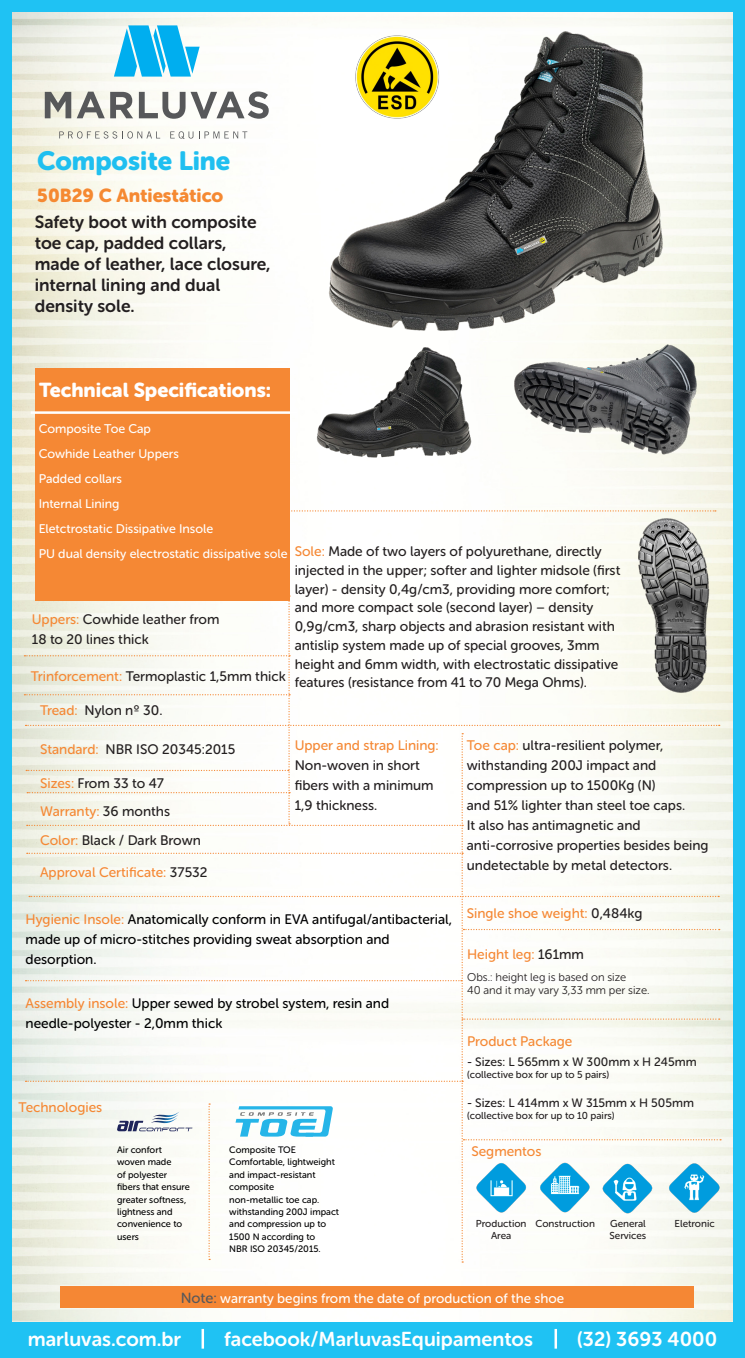
<style>
.page{position:relative;width:745px;height:1358px;background:#fff}
.page>*{position:absolute;margin:0;border:0;box-sizing:border-box;transform-origin:0 0}
.t1{font:26.25px "Museo Sans Rounded 900";color:#1fbff0}
.t2{font:20px "Museo Sans Rounded 700";color:#fff}
.t3{font:20px "Museo Sans Rounded 900";color:#fff}
.t4{font:18.75px "Museo Sans Rounded 900";color:#f58932}
.t5{font:17.5px/21px "Museo Sans Rounded 700";color:#231f20}
.t6{font:13.75px/18.8px "Museo Sans Rounded 500";color:#231f20}
.t7{font:13.75px/20px "Museo Sans Rounded 500";color:#000001}
.t8{font:13.75px "Museo Sans Rounded 500";color:#f58834}
.t9{font:13.5px "Museo Sans Rounded 500";color:#fff}
.t10{font:12.5px "Museo Sans Rounded 500";color:#fff}
.t11{font:12.12px "Museo Sans Rounded 500";color:#231f20}
.t12{font:11.25px "Museo Sans Rounded 300";color:#231f20}
.t13{font:10px/12px "Museo Sans Rounded 500";color:#231f20;text-align:center}
.t14{font:9.25px/12.4px "Museo Sans Rounded 500";color:#000001}
.s1{color:#f58834}
.s2{color:#231f20}
.s3{color:#f58734}
.s4{font-size:14.62px;color:#57585a}
</style>
<div class="page">
<div style="left:0;top:0;width:744px;height:1357px;background:#1fc2f3"></div>
<img style="left:12px;top:12px;width:720px;height:1309px">
<div style="left:35px;top:368px;width:254px;height:232px;background:#f58834"></div>
<hr style="left:31px;top:411px;width:266px;height:3px;background:#fff">
<svg style="left:289px;top:510px;width:426px;height:1px"></svg>
<div style="left:60px;top:1285px;width:634px;height:22px;background:#f58734"></div>
<svg style="left:114px;top:25px;width:85px;height:52px"></svg>
<svg style="left:45px;top:92px;width:26px;height:26px"></svg>
<svg style="left:77px;top:92px;width:56px;height:26px"></svg>
<svg style="left:139px;top:91px;width:129px;height:28px"></svg>
<svg style="left:59px;top:131px;width:101px;height:7px"></svg>
<svg style="left:170px;top:131px;width:77px;height:8px"></svg>
<hr style="left:201px;top:1328px;width:3px;height:20px;background:#fff">
<hr style="left:554px;top:1328px;width:2px;height:20px;background:#fff">
<svg style="left:24px;top:595px;width:696px;height:667px"></svg>
<img style="left:471px;top:1162px;width:60px;height:51px">
<img style="left:597px;top:1162px;width:60px;height:51px">
<img style="left:660px;top:1162px;width:60px;height:51px">
<img style="left:534px;top:1162px;width:60px;height:51px">
<img style="left:635px;top:516px;width:81px;height:179px">
<img style="left:293px;top:30px;width:422px;height:435px">
<p class="t1" style="left:37px;top:145px;width:194px">Composite Line</p>
<p class="t4" style="left:37px;top:185px;width:187px">50B29 C Antiestático</p>
<p class="t5" style="left:35px;top:212px;width:237px">Safety boot with composite toe cap, padded collars, made of leather, lace closure, internal lining and dual density sole.</p>
<p class="t3" style="left:39px;top:379px;width:233px">Technical Specifications:</p>
<p class="t10" style="left:39px;top:421px;width:114px">Composite Toe Cap</p>
<p class="t10" style="left:39px;top:446px;width:141px">Cowhide Leather Uppers</p>
<p class="t10" style="left:39px;top:471px;width:85px">Padded collars</p>
<p class="t10" style="left:39px;top:496px;width:82px">Internal Lining</p>
<p class="t10" style="left:39px;top:521px;width:176px">Eletctrostatic Dissipative Insole</p>
<p class="t10" style="left:39px;top:546px;width:250px">PU dual density electrostatic dissipative sole</p>
<p class="t6" style="left:294px;top:542px;width:327px"><span class="s1">Sole:</span> Made of two layers of polyurethane, directly injected in the upper; softer and lighter midsole (first layer) - density 0,4g/cm3, providing more comfort; and more compact sole (second layer) – density</p>
<p class="t6" style="left:294px;top:617px;width:325px">0,9g/cm3, sharp objects and abrasion resistant with antislip system made up of special grooves, 3mm height and 6mm width, with electrostatic dissipative features (resistance from 41 to 70 Mega Ohms).</p>
<p class="t6" style="left:32px;top:609px;width:189px"><span class="s1">Uppers:</span> Cowhide leather from</p>
<p class="t6" style="left:32px;top:629px;width:118px">18 to 20 lines thick</p>
<p class="t6" style="left:31px;top:666px;width:256px"><span class="s1">Trinforcement:</span> Termoplastic 1,5mm thick</p>
<p class="t6" style="left:40px;top:701px;width:124px"><span class="s1">Tread:</span> Nylon nº 30.</p>
<p class="t6" style="left:40px;top:739px;width:197px"><span class="s1">Standard:</span> NBR ISO 20345:2015</p>
<p class="t6" style="left:40px;top:773px;width:125px"><span class="s1">Sizes:</span> From 33 to 47</p>
<p class="t8" style="left:40px;top:803px;width:131px">Warranty: <span class="s2">36 months</span></p>
<p class="t6" style="left:40px;top:831px;width:162px"><span class="s1">Color:</span> Black / Dark Brown</p>
<p class="t8" style="left:40px;top:864px;width:169px">Approval Certificate: <span class="s2">37532</span></p>
<p class="t7" style="left:26px;top:908px;width:427px"><span class="s3">Hygienic Insole:</span> Anatomically conform in EVA antifugal/antibacterial, made up of micro-stitches providing sweat absorption and</p>
<p class="t7" style="left:26px;top:948px;width:72px">desorption.</p>
<p class="t8" style="left:294px;top:737px;width:145px">Upper and strap Lining:</p>
<p class="t6" style="left:294px;top:755px;width:126px">Non-woven in short</p>
<p class="t6" style="left:294px;top:775px;width:140px">fibers with a minimum</p>
<p class="t6" style="left:294px;top:795px;width:84px">1,9 thickness.</p>
<p class="t6" style="left:466px;top:735px;width:198px"><span class="s1">Toe cap:</span> ultra-resilient polymer,</p>
<p class="t6" style="left:466px;top:755px;width:191px">withstanding 200J impact and</p>
<p class="t6" style="left:466px;top:775px;width:190px">compression up to 1500Kg (N)</p>
<p class="t6" style="left:466px;top:795px;width:220px">and 51% lighter than steel toe caps.</p>
<p class="t6" style="left:466px;top:815px;width:175px">It also has antimagnetic and</p>
<p class="t6" style="left:466px;top:835px;width:243px;line-height:20px">anti-corrosive properties besides being undetectable by metal detectors.</p>
<p class="t8" style="left:466px;top:905px;width:177px">Single shoe weight: <span class="s2">0,484kg</span></p>
<p class="t8" style="left:467px;top:946px;width:118px">Height leg: <span class="s2">161mm</span></p>
<p class="t7" style="left:26px;top:993px;width:365px"><span class="s3">Assembly insole:</span> Upper sewed by strobel system, resin and</p>
<p class="t7" style="left:26px;top:1013px;width:198px">needle-polyester - 2,0mm thick</p>
<p class="t8" style="left:19px;top:1099px;width:85px">Technologies</p>
<p class="t14" style="left:117px;top:1143px;width:74px">Air confort woven made<br>of polyester fibers that ensure greater softness, lightness and convenience to users</p>
<p class="t14" style="left:229px;top:1143px;width:107px">Composite TOE<br>Comfortable, lightweight and impact-resistant composite</p>
<p class="t14" style="left:229px;top:1192px;width:111px">non-metallic toe cap. withstanding 200J impact and compression up to</p>
<p class="t14" style="left:229px;top:1230px;width:87px">1500 N according to</p>
<p class="t14" style="left:229px;top:1242px;width:93px">NBR ISO 20345/2015.</p>
<p class="t12" style="left:467px;top:970px;width:160px">Obs.: height leg is based on size</p>
<p class="t12" style="left:467px;top:984px;width:184px">40 and it may vary 3,33 mm per size.</p>
<p class="t8" style="left:467px;top:1033px;width:107px">Product Package</p>
<p class="t11" style="left:467px;top:1054px;width:231px">- Sizes: L 565mm x W 300mm x H 245mm</p>
<p class="t13" style="left:467px;top:1068px;width:143px">(collective box for up to 5 pairs)</p>
<p class="t11" style="left:467px;top:1095px;width:228px">- Sizes: L 414mm x W 315mm x H 505mm</p>
<p class="t13" style="left:467px;top:1109px;width:149px">(collective box for up to 10 pairs)</p>
<p class="t8" style="left:471px;top:1143px;width:71px">Segmentos</p>
<p class="t13" style="left:475px;top:1216px;width:52px">Production<br>Area</p>
<p class="t13" style="left:535px;top:1216px;width:61px">Construction</p>
<p class="t13" style="left:609px;top:1216px;width:38px;text-align:left">General<br>Services</p>
<p class="t13" style="left:674px;top:1216px;width:42px">Eletronic</p>
<p class="t9" style="left:181px;top:1290px;width:385px"><span class="s4">Note:</span> warranty begins from the date of production of the shoe</p>
<p class="t2" style="left:28px;top:1327px;width:155px">marluvas.com.br</p>
<p class="t2" style="left:224px;top:1327px;width:310px">facebook/MarluvasEquipamentos</p>
<p class="t2" style="left:576px;top:1327px;width:141px">(32) 3693 4000</p>
</div>
